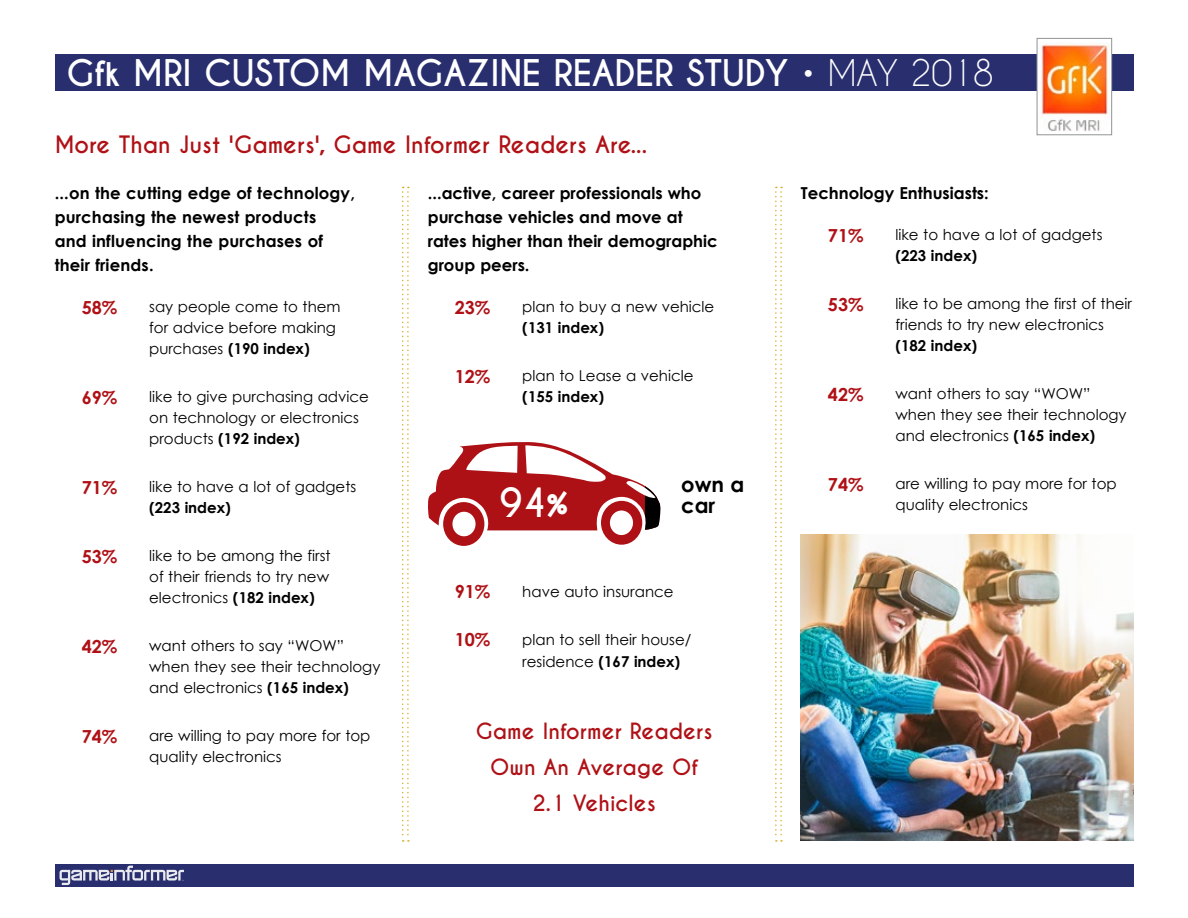
<style>
.page{position:relative;width:1188px;height:918px;background:#fff}
.page>*{position:absolute;margin:0;border:0;box-sizing:border-box;transform-origin:0 0}
.t1{font:700 37.8px "Caviar Dreams";color:#fff;scale:.96 1}
.t2{font:700 34.5px "Caviar Dreams";letter-spacing:-.01em;color:#fff}
.t3{font:700 22.5px "Caviar Dreams";color:#af1116}
.t4{font:700 21px/36px "Caviar Dreams";color:#af1116;text-align:center}
.t5{font:700 21px/21px "Century Gothic";color:#000}
.t6{font:700 18px "Century Gothic";color:#af1116}
.t7{font:700 16.5px/24px "Century Gothic";color:#000}
.t8{font:15px/21px "Century Gothic";color:#000}
.t9{font:700 15px "Century Gothic";color:#000}
.t10{font:1.65px "Helvetica";color:#fff}
.s1{font-weight:400}
.s2{font-weight:700}
</style>
<div class="page">
<div style="left:55px;top:54px;width:1079px;height:36px;background:#292f6e"></div>
<div style="left:55px;top:864px;width:1079px;height:23px;background:#292f6e"></div>
<svg style="left:60px;top:866px;width:124px;height:19px"></svg>
<img style="left:1039px;top:42px;width:71px;height:89px">
<div style="left:1037px;top:38px;width:75px;height:97px;border:1px solid #919396"></div>
<img style="left:801px;top:534px;width:333px;height:306px">
<div style="left:443px;top:502px;width:41px;height:44px;background:#ad1015;border-radius:50%"></div>
<div style="left:601px;top:501px;width:41px;height:44px;background:#ad1015;border-radius:50%"></div>
<div style="left:610px;top:511px;width:23px;height:24px;background:#fff;border-radius:50%"></div>
<div style="left:452px;top:512px;width:24px;height:24px;background:#fff;border-radius:50%"></div>
<svg style="left:428px;top:442px;width:233px;height:89px"></svg>
<svg style="left:402px;top:187px;width:7px;height:655px"></svg>
<svg style="left:775px;top:187px;width:7px;height:655px"></svg>
<h2 class="t2" style="left:67px;top:52px;width:929px">Gfk MRI CUSTOM MAGAZINE READER STUDY • <span class="s1">MAY 2018</span></h2>
<h3 class="t3" style="left:55px;top:131px;width:594px">More Than Just 'Gamers', Game Informer Readers Are...</h3>
<p class="t7" style="left:55px;top:181px;width:302px">...on the cutting edge of technology, purchasing the newest products<br>and influencing the purchases of their friends.</p>
<p class="t6" style="left:82px;top:296px;width:37px">58%</p>
<p class="t8" style="left:149px;top:296px;width:193px">say people come to them for advice before making purchases <span class="s2">(190 index)</span></p>
<p class="t6" style="left:82px;top:386px;width:37px">69%</p>
<p class="t8" style="left:149px;top:386px;width:221px">like to give purchasing advice on technology or electronics products <span class="s2">(192 index)</span></p>
<p class="t6" style="left:82px;top:476px;width:37px">71%</p>
<p class="t8" style="left:149px;top:476px;width:209px">like to have a lot of gadgets</p>
<p class="t9" style="left:149px;top:499px;width:83px">(223 index)</p>
<p class="t6" style="left:82px;top:545px;width:37px">53%</p>
<p class="t8" style="left:149px;top:545px;width:183px;text-align:justify">like to be among the first of their friends to try new electronics <span class="s2">(182 index)</span></p>
<p class="t6" style="left:82px;top:635px;width:37px">42%</p>
<p class="t8" style="left:149px;top:635px;width:233px">want others to say “WOW” when they see their technology and electronics <span class="s2">(165 index)</span></p>
<p class="t6" style="left:82px;top:725px;width:37px">74%</p>
<p class="t8" style="left:149px;top:725px;width:223px">are willing to pay more for top quality electronics</p>
<p class="t7" style="left:428px;top:181px;width:291px">...active, career professionals who purchase vehicles and move at rates higher than their demographic group peers.</p>
<p class="t6" style="left:455px;top:296px;width:37px">23%</p>
<p class="t8" style="left:522px;top:296px;width:194px">plan to buy a new vehicle</p>
<p class="t9" style="left:522px;top:319px;width:83px">(131 index)</p>
<p class="t6" style="left:455px;top:365px;width:37px">12%</p>
<p class="t8" style="left:522px;top:365px;width:173px">plan to Lease a vehicle</p>
<p class="t9" style="left:522px;top:388px;width:83px">(155 index)</p>
<h3 class="t5" style="left:681px;top:474px;width:65px">own a car</h3>
<h1 class="t1" style="left:500px;top:480px;width:74px">94%</h1>
<p class="t6" style="left:455px;top:580px;width:37px">91%</p>
<p class="t8" style="left:522px;top:581px;width:153px">have auto insurance</p>
<p class="t6" style="left:455px;top:628px;width:37px">10%</p>
<p class="t8" style="left:522px;top:628px;width:171px;line-height:22.5px">plan to sell their house/ residence <span class="s2">(167 index)</span></p>
<h3 class="t4" style="left:476px;top:713px;width:238px">Game Informer Readers<br>Own An Average Of<br>2.1 Vehicles</h3>
<p class="t10" style="left:183px;top:879px;width:3px">®</p>
<p class="t7" style="left:801px;top:181px;width:189px">Technology Enthusiasts:</p>
<p class="t6" style="left:828px;top:224px;width:37px">71%</p>
<p class="t8" style="left:895px;top:224px;width:209px">like to have a lot of gadgets</p>
<p class="t9" style="left:895px;top:247px;width:83px">(223 index)</p>
<p class="t6" style="left:828px;top:293px;width:37px">53%</p>
<p class="t8" style="left:895px;top:293px;width:238px">like to be among the first of their friends to try new electronics</p>
<p class="t9" style="left:895px;top:337px;width:83px">(182 index)</p>
<p class="t6" style="left:828px;top:383px;width:37px">42%</p>
<p class="t8" style="left:895px;top:383px;width:233px">want others to say “WOW” when they see their technology and electronics <span class="s2">(165 index)</span></p>
<p class="t6" style="left:828px;top:473px;width:37px">74%</p>
<p class="t8" style="left:895px;top:473px;width:223px">are willing to pay more for top quality electronics</p>
</div>
